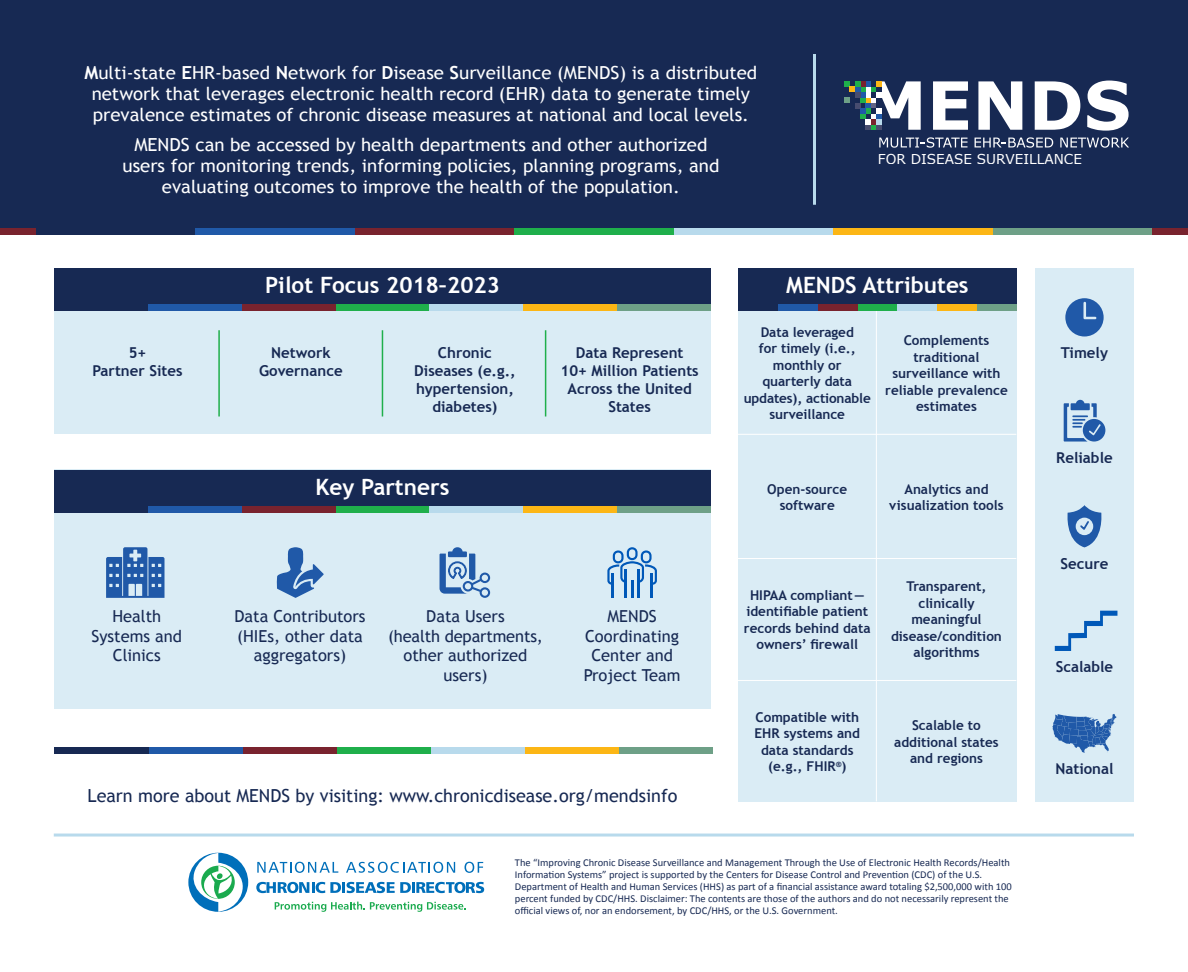
<style>
.page{position:relative;width:1188px;height:972px;background:#fff}
.page>*{position:absolute;margin:0;border:0;box-sizing:border-box;transform-origin:0 0}
.t1{font:700 22.5px "Trebuchet MS";color:#fff}
.t2{font:18px/21px "Trebuchet MS";color:#fff;text-align:center;scale:1.04 1}
.t3{font:18px "Trebuchet MS";color:#172953}
.t4{font:16.5px/19.5px "Trebuchet MS";color:#172953;text-align:center}
.t5{font:700 15px/18px "Trebuchet MS";color:#172953;text-align:center}
.t6{font:13.65px "Verdana";color:#fff}
.t7{font:700 13.5px/16.5px "Trebuchet MS";color:#172953;text-align:center}
.t8{font:10.5px/12px "Calibri";color:#172953}
.s1{font-weight:700}
</style>
<div class="page">
<div style="left:1035px;top:268px;width:99px;height:534px;background:#daecf5"></div>
<svg style="left:1067px;top:505px;width:35px;height:42px"></svg>
<div style="left:54px;top:303px;width:657px;height:131px;background:#daecf5"></div>
<div style="left:54px;top:268px;width:657px;height:43px;background:#172953"></div>
<div style="left:617px;top:305px;width:94px;height:6px;background:#6ea087"></div>
<div style="left:523px;top:305px;width:94px;height:6px;background:#fcb615"></div>
<div style="left:429px;top:305px;width:94px;height:6px;background:#b8daec"></div>
<div style="left:336px;top:305px;width:93px;height:6px;background:#1faf4b"></div>
<div style="left:242px;top:305px;width:94px;height:6px;background:#79232e"></div>
<div style="left:148px;top:305px;width:94px;height:6px;background:#2059a8"></div>
<div style="left:54px;top:469px;width:657px;height:239px;background:#daecf5"></div>
<div style="left:738px;top:268px;width:279px;height:43px;background:#172953"></div>
<div style="left:738px;top:308px;width:279px;height:494px;background:#daecf5"></div>
<hr style="left:876px;top:308px;width:1px;height:493px;background:#fff">
<hr style="left:738px;top:434px;width:278px;height:1px;background:#fff">
<hr style="left:738px;top:558px;width:278px;height:1px;background:#fff">
<hr style="left:738px;top:680px;width:278px;height:1px;background:#fff">
<div style="left:54px;top:471px;width:657px;height:42px;background:#172953"></div>
<div style="left:617px;top:507px;width:94px;height:6px;background:#6ea087"></div>
<div style="left:523px;top:507px;width:94px;height:6px;background:#fcb615"></div>
<div style="left:429px;top:507px;width:94px;height:6px;background:#b8daec"></div>
<div style="left:336px;top:507px;width:93px;height:6px;background:#1faf4b"></div>
<div style="left:242px;top:507px;width:94px;height:6px;background:#79232e"></div>
<div style="left:148px;top:507px;width:94px;height:6px;background:#2059a8"></div>
<svg style="left:1065px;top:298px;width:39px;height:39px"></svg>
<svg style="left:1052px;top:714px;width:65px;height:39px"></svg>
<svg style="left:277px;top:547px;width:47px;height:51px"></svg>
<svg style="left:106px;top:547px;width:59px;height:51px"></svg>
<svg style="left:607px;top:547px;width:50px;height:51px"></svg>
<svg style="left:440px;top:547px;width:50px;height:51px"></svg>
<hr style="left:218px;top:330px;width:2px;height:87px;background:#1faf4b">
<hr style="left:545px;top:330px;width:1px;height:87px;background:#1faf4b">
<div style="left:0;top:0;width:1188px;height:228px;background:#172953"></div>
<svg style="left:933px;top:81px;width:35px;height:49px"></svg>
<svg style="left:978px;top:81px;width:44px;height:49px"></svg>
<svg style="left:1035px;top:81px;width:45px;height:49px"></svg>
<svg style="left:1087px;top:81px;width:42px;height:50px"></svg>
<svg style="left:844px;top:81px;width:77px;height:49px"></svg>
<svg style="left:879px;top:137px;width:89px;height:11px"></svg>
<svg style="left:975px;top:137px;width:78px;height:11px"></svg>
<svg style="left:1060px;top:137px;width:69px;height:11px"></svg>
<hr style="left:813px;top:54px;width:3px;height:151px;background:#b8daec">
<div style="left:992px;top:228px;width:160px;height:7px;background:#6ea087"></div>
<div style="left:833px;top:228px;width:159px;height:7px;background:#fcb615"></div>
<div style="left:673px;top:228px;width:160px;height:7px;background:#b8daec"></div>
<div style="left:514px;top:228px;width:159px;height:7px;background:#1faf4b"></div>
<div style="left:354px;top:228px;width:160px;height:7px;background:#79232e"></div>
<div style="left:195px;top:228px;width:159px;height:7px;background:#2059a8"></div>
<div style="left:35px;top:228px;width:160px;height:7px;background:#172953"></div>
<div style="left:1152px;top:228px;width:36px;height:7px;background:#79232e"></div>
<div style="left:0;top:228px;width:35px;height:7px;background:#79232e"></div>
<div style="left:977px;top:304px;width:40px;height:7px;background:#6ea087"></div>
<div style="left:937px;top:304px;width:40px;height:7px;background:#fcb615"></div>
<div style="left:897px;top:304px;width:40px;height:7px;background:#b8daec"></div>
<div style="left:858px;top:304px;width:39px;height:7px;background:#1faf4b"></div>
<div style="left:818px;top:304px;width:40px;height:7px;background:#79232e"></div>
<div style="left:778px;top:304px;width:40px;height:7px;background:#2059a8"></div>
<div style="left:738px;top:304px;width:40px;height:7px;background:#172953"></div>
<div style="left:618px;top:747px;width:94px;height:7px;background:#6ea087"></div>
<div style="left:524px;top:747px;width:94px;height:7px;background:#fcb615"></div>
<div style="left:430px;top:747px;width:94px;height:7px;background:#b8daec"></div>
<div style="left:336px;top:747px;width:94px;height:7px;background:#1faf4b"></div>
<div style="left:242px;top:747px;width:94px;height:7px;background:#79232e"></div>
<div style="left:148px;top:747px;width:94px;height:7px;background:#2059a8"></div>
<div style="left:54px;top:747px;width:94px;height:7px;background:#172953"></div>
<svg style="left:1055px;top:611px;width:62px;height:40px"></svg>
<svg style="left:1064px;top:400px;width:41px;height:42px"></svg>
<hr style="left:382px;top:330px;width:1px;height:87px;background:#1faf4b">
<svg style="left:188px;top:853px;width:60px;height:59px"></svg>
<svg style="left:257px;top:862px;width:81px;height:11px"></svg>
<svg style="left:346px;top:862px;width:109px;height:11px"></svg>
<svg style="left:465px;top:862px;width:18px;height:11px"></svg>
<svg style="left:256px;top:882px;width:228px;height:11px"></svg>
<svg style="left:275px;top:902px;width:191px;height:10px"></svg>
<hr style="left:54px;top:834px;width:1080px;height:3px;background:#b8daec">
<p class="t2" style="left:85px;top:62px;width:648px"><span class="s1">M</span>ulti-state <span class="s1">E</span>HR-based <span class="s1">N</span>etwork for <span class="s1">D</span>isease <span class="s1">S</span>urveillance (MENDS) is a distributed network that leverages electronic health record (EHR) data to generate timely prevalence estimates of chronic disease measures at national and local levels.</p>
<h2 class="t2" style="left:123px;top:134px;width:576px">MENDS can be accessed by health departments and other authorized users for monitoring trends, informing policies, planning programs, and evaluating outcomes to improve the health of the population.</h2>
<h3 class="t6" style="left:878px;top:150px;width:206px">FOR DISEASE SURVEILLANCE</h3>
<h1 class="t1" style="left:265px;top:271px;width:236px">Pilot Focus 2018–2023</h1>
<h1 class="t1" style="left:786px;top:271px;width:184px">MENDS Attributes</h1>
<h3 class="t5" style="left:93px;top:344px;width:91px">5+<br>Partner Sites</h3>
<h3 class="t5" style="left:414px;top:344px;width:103px">Chronic<br>Diseases (e.g., hypertension, diabetes)</h3>
<h3 class="t5" style="left:561px;top:344px;width:140px">Data Represent<br>10+ Million Patients<br>Across the United<br>States</h3>
<h3 class="t5" style="left:259px;top:344px;width:85px">Network<br>Governance</h3>
<h1 class="t1" style="left:316px;top:473px;width:135px">Key Partners</h1>
<h3 class="t4" style="left:92px;top:607px;width:92px">Health<br>Systems and<br>Clinics</h3>
<h3 class="t4" style="left:584px;top:607px;width:99px">MENDS<br>Coordinating<br>Center and<br>Project Team</h3>
<h3 class="t4" style="left:234px;top:607px;width:133px">Data Contributors (HIEs, other data aggregators)</h3>
<h3 class="t4" style="left:388px;top:607px;width:156px">Data Users<br>(health departments, other authorized users)</h3>
<h2 class="t3" style="left:88px;top:785px;width:591px">Learn more about MENDS by visiting: www.chronicdisease.org/mendsinfo</h2>
<p class="t7" style="left:744px;top:324px;width:129px">Data leveraged<br>for timely (i.e., monthly or quarterly data updates), actionable surveillance</p>
<p class="t7" style="left:885px;top:332px;width:124px">Complements traditional surveillance with reliable prevalence estimates</p>
<p class="t7" style="left:767px;top:481px;width:81px">Open-source software</p>
<p class="t7" style="left:889px;top:481px;width:116px">Analytics and visualization tools</p>
<p class="t7" style="left:744px;top:587px;width:128px">HIPAA compliant— identifiable patient records behind data owners’ firewall</p>
<p class="t7" style="left:891px;top:578px;width:112px">Transparent, clinically meaningful disease/condition algorithms</p>
<p class="t7" style="left:754px;top:709px;width:107px">Compatible with<br>EHR systems and data standards (e.g., FHIR<sup>®</sup>)</p>
<p class="t7" style="left:894px;top:717px;width:106px">Scalable to additional states and regions</p>
<p class="t8" style="left:515px;top:856px;width:498px">The “Improving Chronic Disease Surveillance and Management Through the Use of Electronic Health Records/Health Information Systems” project is supported by the Centers for Disease Control and Prevention (CDC) of the U.S.<br>Department of Health and Human Services (HHS) as part of a financial assistance award totaling $2,500,000 with 100 percent funded by CDC/HHS. Disclaimer: The contents are those of the authors and do not necessarily represent the official views of, nor an endorsement, by CDC/HHS, or the U.S. Government.</p>
<h3 class="t5" style="left:1061px;top:343px;width:49px">Timely</h3>
<h3 class="t5" style="left:1056px;top:448px;width:58px">Reliable</h3>
<h3 class="t5" style="left:1061px;top:554px;width:49px">Secure</h3>
<h3 class="t5" style="left:1056px;top:658px;width:59px">Scalable</h3>
<h3 class="t5" style="left:1055px;top:759px;width:60px">National</h3>
</div>
